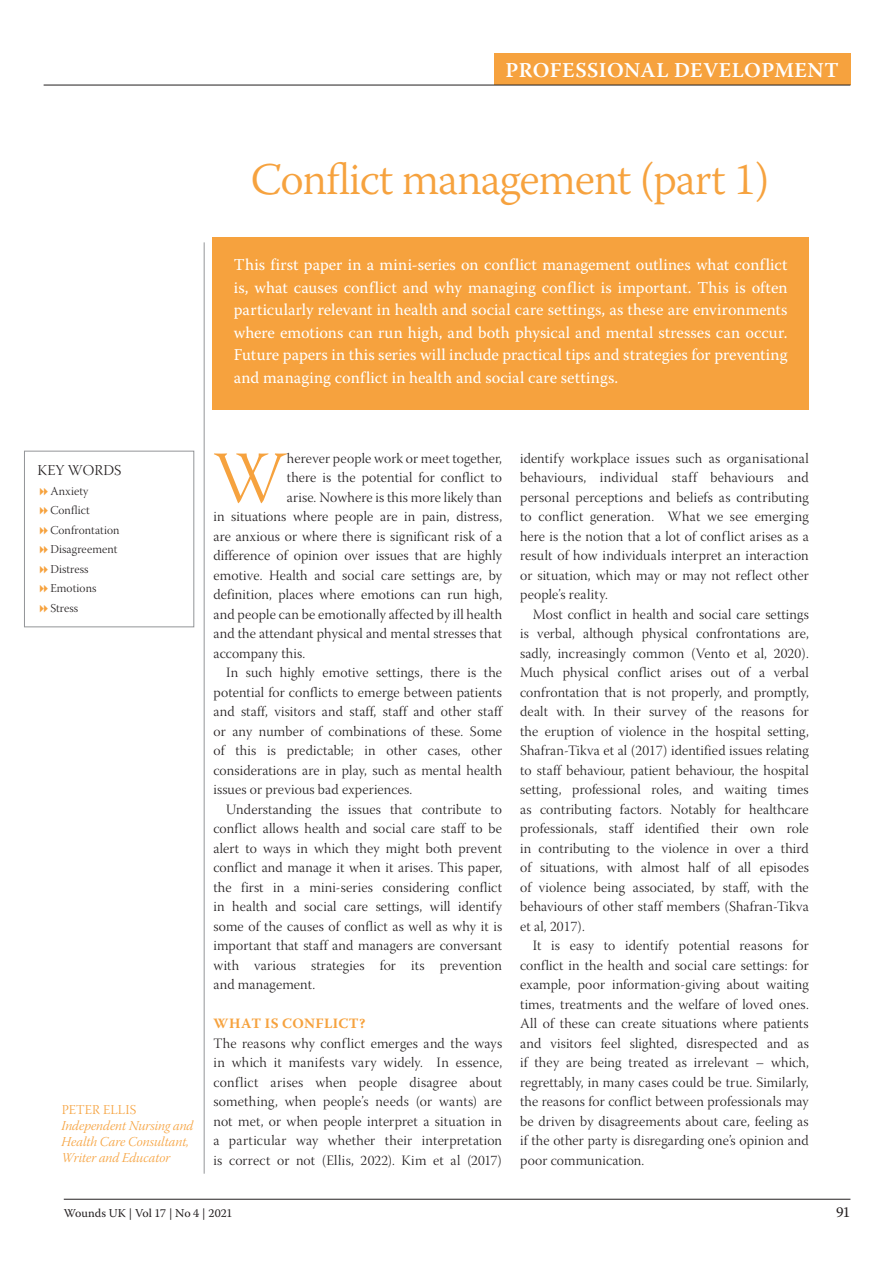
<style>
.page{position:relative;width:893px;height:1263px;background:#fff}
.page>*{position:absolute;margin:0;border:0;box-sizing:border-box;transform-origin:0 0}
.First_paragraph{font:73.35px "Warnock Pro Light Subh";color:#f6a23e}
.Article_title{font:300 45px "Warnock Pro";letter-spacing:-.025em;color:#f6a23e}
.t1{font:600 21px "Warnock Pro";letter-spacing:.02em;color:#fff}
.Abstract{font:16.5px/22.5px "Warnock Pro";letter-spacing:.005em;color:#fff;text-align:justify}
.t2{font:15px "Warnock Pro Light Subh";letter-spacing:.01em;color:#231f20}
.t3{font:15px "Warnock Pro";color:#231f20}
.Paragraph_indented{font:14.25px/19.5px "Warnock Pro Light Subh";letter-spacing:.01em;color:#231f20;text-align:justify}
.Paragraph_non-indent{font:14.25px/19.5px "Warnock Pro Light Subh";letter-spacing:.01em;color:#231f20;text-align:justify}
.First_paragraph-2{font:14.25px "Warnock Pro Light Subh";letter-spacing:.01em;color:#231f20}
.A-head{font:700 14.25px "Warnock Pro";letter-spacing:.03em;color:#f6a23e}
.Author_s_details{font:13.5px/16.2px "Warnock Pro Light It Subh";color:#f6a23e}
.Author_s_details_nam{font:13.5px "Warnock Pro Light Subh";letter-spacing:.01em;color:#f6a23e}
.t4{font:12px "Warnock Pro Light Subh";letter-spacing:.01em;color:#231f20}
.t5{font:12px "Warnock Pro";letter-spacing:-.005em;color:#231f20}
</style>
<div class="page">
<hr style="left:64px;top:1199px;width:786px;height:1px;background:#231f20">
<div style="left:494px;top:54px;width:356px;height:31px;background:#f6a23e"></div>
<hr style="left:44px;top:85px;width:806px;height:1px;background:#231f20">
<hr style="left:204px;top:242px;width:1px;height:932px;background:#939598">
<div style="left:213px;top:237px;width:596px;height:172px;background:#f6a23e"></div>
<div style="left:24px;top:451px;width:170px;height:176px;border:1px solid #939598"></div>
<h3 class="t1" style="left:505px;top:58px;width:335px">PROFESSIONAL DEVELOPMENT</h3>
<p class="Article_title" style="left:251px;top:152px;width:520px">Conflict management (part 1)</p>
<p class="Abstract" style="left:234px;top:253px;width:555px">This first paper in a mini-series on conflict management outlines what conflict is, what causes conflict and why managing conflict is important. This is often particularly relevant in health and social care settings, as these are environments where emotions can run high, and both physical and mental stresses can occur.<br>Future papers in this series will include practical tips and strategies for preventing and managing conflict in health and social care settings.</p>
<p class="t2" style="left:38px;top:462px;width:85px">KEY WORDS</p>
<p class="t4" style="left:50px;top:484px;width:40px">Anxiety</p>
<p class="t4" style="left:50px;top:504px;width:41px">Conflict</p>
<p class="t4" style="left:50px;top:523px;width:71px">Confrontation</p>
<p class="t4" style="left:50px;top:543px;width:69px">Disagreement</p>
<p class="t4" style="left:50px;top:562px;width:40px">Distress</p>
<p class="t4" style="left:50px;top:582px;width:48px">Emotions</p>
<p class="t4" style="left:50px;top:601px;width:29px">Stress</p>
<p class="Author_s_details_nam" style="left:62px;top:1102px;width:76px">PETER ELLIS</p>
<p class="Author_s_details" style="left:62px;top:1119px;width:133px">Independent Nursing and<br>Health Care Consultant,<br>Writer and Educator</p>
<p class="First_paragraph" style="left:213px;top:438px;width:75px">W</p>
<p class="First_paragraph-2" style="left:287px;top:450px;width:217px">herever people work or meet together,</p>
<p class="First_paragraph-2" style="left:287px;top:470px;width:217px">there is the potential for conflict to</p>
<p class="First_paragraph-2" style="left:287px;top:489px;width:217px">arise. Nowhere is this more likely than</p>
<p class="First_paragraph-2" style="left:213px;top:509px;width:290px">in situations where people are in pain, distress,</p>
<p class="First_paragraph-2" style="left:213px;top:528px;width:290px">are anxious or where there is significant risk of a</p>
<p class="First_paragraph-2" style="left:213px;top:548px;width:290px">difference of opinion over issues that are highly</p>
<p class="First_paragraph-2" style="left:213px;top:567px;width:290px">emotive. Health and social care settings are, by</p>
<p class="First_paragraph-2" style="left:213px;top:587px;width:290px">definition, places where emotions can run high,</p>
<p class="First_paragraph-2" style="left:213px;top:606px;width:290px">and people can be emotionally affected by ill health</p>
<p class="First_paragraph-2" style="left:213px;top:626px;width:290px">and the attendant physical and mental stresses that</p>
<p class="First_paragraph-2" style="left:213px;top:645px;width:93px">accompany this.</p>
<p class="Paragraph_indented" style="left:213px;top:665px;width:290px;text-indent:13px">In such highly emotive settings, there is the potential for conflicts to emerge between patients and staff, visitors and staff, staff and other staff or any number of combinations of these. Some of this is predictable; in other cases, other considerations are in play, such as mental health issues or previous bad experiences.</p>
<p class="Paragraph_indented" style="left:213px;top:801px;width:290px;text-indent:13px">Understanding the issues that contribute to conflict allows health and social care staff to be alert to ways in which they might both prevent conflict and manage it when it arises. This paper, the first in a mini-series considering conflict in health and social care settings, will identify some of the causes of conflict as well as why it is important that staff and managers are conversant with various strategies for its prevention and management.</p>
<p class="A-head" style="left:214px;top:1015px;width:153px">WHAT IS CONFLICT?</p>
<p class="Paragraph_non-indent" style="left:213px;top:1035px;width:290px">The reasons why conflict emerges and the ways in which it manifests vary widely. In essence, conflict arises when people disagree about something, when people’s needs (or wants) are not met, or when people interpret a situation in a particular way whether their interpretation is correct or not (Ellis, 2022). Kim et al (2017)</p>
<p class="Paragraph_non-indent" style="left:520px;top:450px;width:290px">identify workplace issues such as organisational behaviours, individual staff behaviours and personal perceptions and beliefs as contributing to conflict generation. What we see emerging here is the notion that a lot of conflict arises as a result of how individuals interpret an interaction or situation, which may or may not reflect other people’s reality.</p>
<p class="Paragraph_indented" style="left:520px;top:606px;width:290px;text-indent:13px">Most conflict in health and social care settings is verbal, although physical confrontations are, sadly, increasingly common (Vento et al, 2020).<br>Much physical conflict arises out of a verbal confrontation that is not properly, and promptly, dealt with. In their survey of the reasons for the eruption of violence in the hospital setting, Shafran-Tikva et al (2017) identified issues relating to staff behaviour, patient behaviour, the hospital setting, professional roles, and waiting times as contributing factors. Notably for healthcare professionals, staff identified their own role in contributing to the violence in over a third of situations, with almost half of all episodes of violence being associated, by staff, with the behaviours of other staff members (Shafran-Tikva et al, 2017).</p>
<p class="Paragraph_indented" style="left:520px;top:938px;width:290px;text-indent:13px">It is easy to identify potential reasons for conflict in the health and social care settings: for example, poor information-giving about waiting times, treatments and the welfare of loved ones.<br>All of these can create situations where patients and visitors feel slighted, disrespected and as if they are being treated as irrelevant – which, regrettably, in many cases could be true. Similarly, the reasons for conflict between professionals may be driven by disagreements about care, feeling as if the other party is disregarding one’s opinion and poor communication.</p>
<p class="t5" style="left:64px;top:1205px;width:170px">Wounds UK | Vol 17 | No 4 | 2021</p>
<p class="t3" style="left:836px;top:1203px;width:16px">91</p>
</div>
